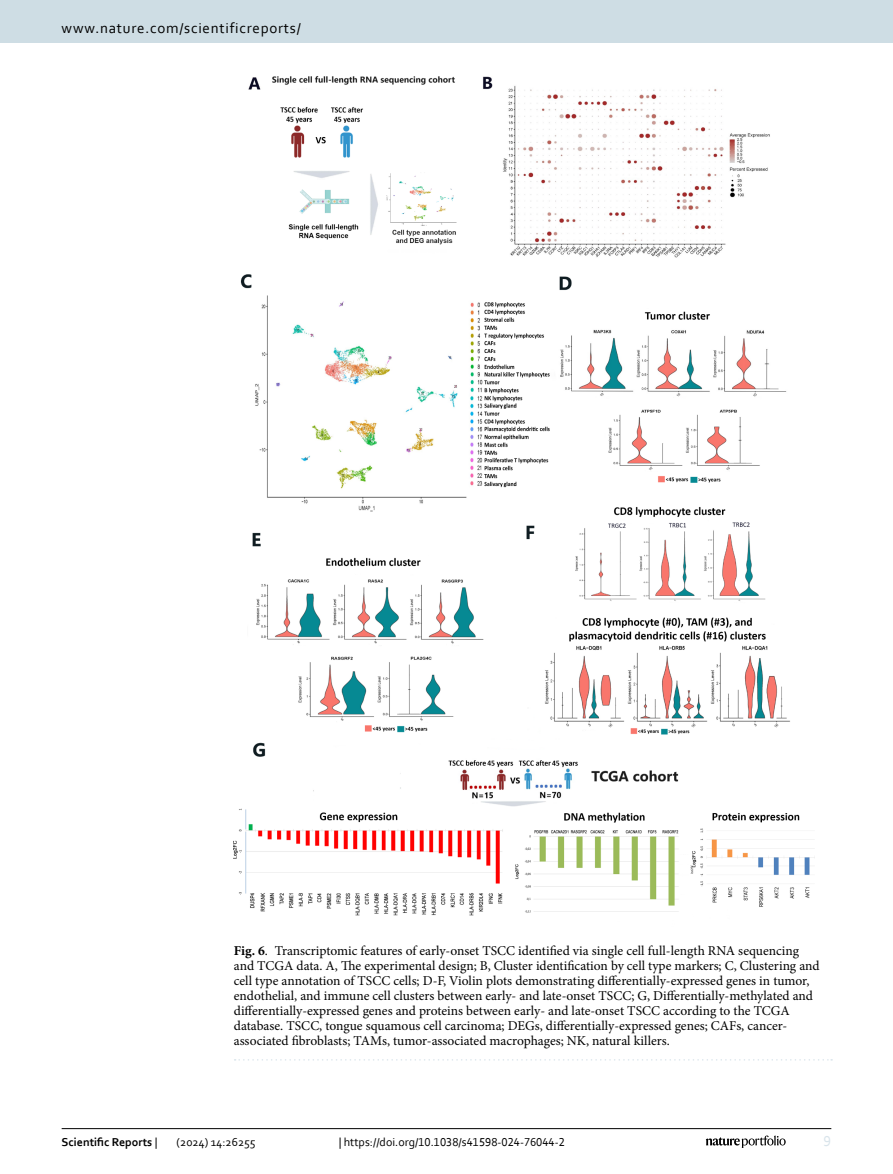
<style>
.page{position:relative;width:893px;height:1174px;background:#fff}
.page>*{position:absolute;margin:0;border:0;box-sizing:border-box;transform-origin:0 0}
.t1{font:15px "Corbel";letter-spacing:.05em;color:#000}
.t2{font:15px "Corbel";color:#d9e4eb}
.Figure_Caption{font:13.5px/15px "Minion Pro";color:#000}
.t3{font:12px "Corbel";color:#000}
.t4{font:700 12px "Corbel";color:#000}
.s1{font-weight:700}
.s2{font-weight:400}
</style>
<div class="page">
<img style="left:234px;top:76px;width:581px;height:840px">
<svg style="left:235px;top:1059px;width:597px;height:1px"></svg>
<hr style="left:62px;top:1128px;width:769px;height:1px;background:#000">
<svg style="left:706px;top:1135px;width:80px;height:12px"></svg>
<div style="left:0;top:0;width:893px;height:43px;background:#cedde4"></div>
<p class="t1" style="left:62px;top:18px;width:241px">www.nature.com/scientificreports/</p>
<p class="Figure_Caption" style="left:234px;top:942px;width:587px"><span class="s1">Fig. 6</span>. Transcriptomic features of early-onset TSCC identified via single cell full-length RNA sequencing and TCGA data. A, The experimental design; B, Cluster identification by cell type markers; C, Clustering and cell type annotation of TSCC cells; D-F, Violin plots demonstrating differentially-expressed genes in tumor, endothelial, and immune cell clusters between early- and late-onset TSCC; G, Differentially-methylated and differentially-expressed genes and proteins between early- and late-onset TSCC according to the TCGA database. TSCC, tongue squamous cell carcinoma; DEGs, differentially-expressed genes; CAFs, cancer&shy;associated fibroblasts; TAMs, tumor-associated macrophages; NK, natural killers.</p>
<p class="t4" style="left:62px;top:1134px;width:97px">Scientific Reports <span class="s2">|</span></p>
<p class="t3" style="left:177px;top:1134px;width:81px">(2024) 14:26255</p>
<p class="t3" style="left:339px;top:1134px;width:228px">| https://doi.org/10.1038/s41598-024-76044-2</p>
<p class="t2" style="left:824px;top:1132px;width:9px">9</p>
</div>
